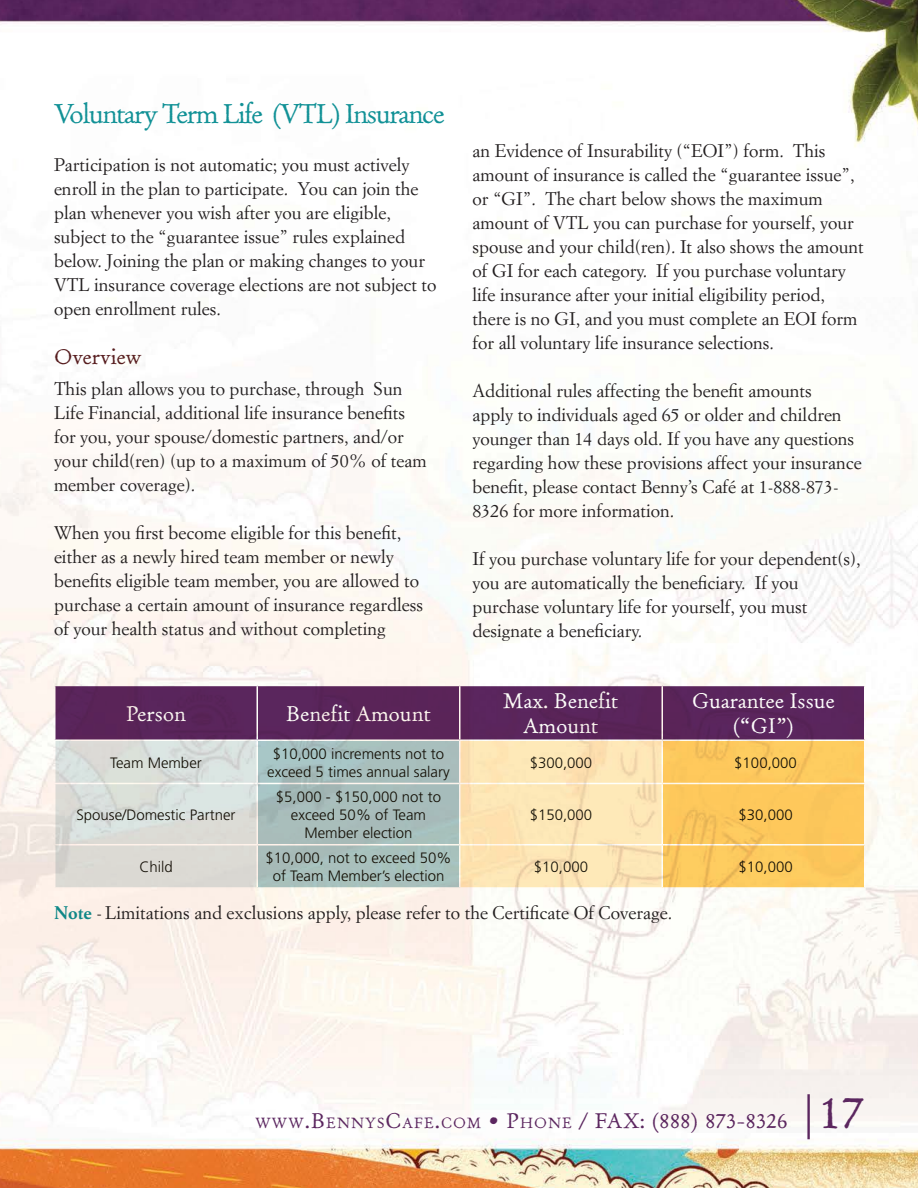
<style>
.page{position:relative;width:918px;height:1188px;background:#fff}
.page>*{position:absolute;margin:0;border:0;box-sizing:border-box;transform-origin:0 0}
.t1{font:27px "Old Claude LP";letter-spacing:-.05em;color:#119196}
.t2{font:21px/25.2px "Old Claude LP";color:#fff;text-align:center}
.t3{font:21px "Old Claude LP";color:#5b265f}
.t4{font:21px "Old Claude LP";color:#571d1f}
.t5{font:18px/24px "Simoncini Garamond";color:#221e1f}
.t6{font:300 15px/18px "Frutiger";color:#141006;text-align:center}
.s1{font-weight:700;color:#119196}
.s2{font-size:14.7px}
.s3{font-style:inherit}
.s4{font-size:45px}
</style>
<div class="page">
<img style="left:0;top:0;width:918px;height:1188px">
<div style="left:56px;top:686px;width:808px;height:53px;background:#5a255b"></div>
<svg style="left:56px;top:741px;width:808px;height:146px;background:#ddd1a9"></svg>
<hr style="left:54px;top:685px;width:203px;height:1px;background:#fff">
<hr style="left:54px;top:686px;width:2px;height:53px;background:#fff">
<hr style="left:257px;top:685px;width:203px;height:1px;background:#fff">
<hr style="left:256px;top:686px;width:2px;height:53px;background:#fff">
<hr style="left:460px;top:685px;width:202px;height:1px;background:#fff">
<hr style="left:459px;top:686px;width:1px;height:53px;background:#fff">
<hr style="left:662px;top:685px;width:204px;height:1px;background:#fff">
<hr style="left:662px;top:686px;width:1px;height:53px;background:#fff">
<hr style="left:864px;top:686px;width:2px;height:53px;background:#fff">
<hr style="left:54px;top:739px;width:203px;height:2px;background:#fff">
<hr style="left:54px;top:741px;width:2px;height:42px;background:#fff">
<hr style="left:257px;top:739px;width:203px;height:2px;background:#fff">
<hr style="left:256px;top:741px;width:2px;height:42px;background:#fff">
<hr style="left:460px;top:739px;width:202px;height:2px;background:#fff">
<hr style="left:459px;top:741px;width:1px;height:42px;background:#fff">
<hr style="left:662px;top:739px;width:204px;height:2px;background:#fff">
<hr style="left:662px;top:741px;width:1px;height:42px;background:#fff">
<hr style="left:864px;top:741px;width:2px;height:42px;background:#fff">
<hr style="left:54px;top:783px;width:203px;height:1px;background:#fff">
<hr style="left:54px;top:784px;width:2px;height:60px;background:#fff">
<hr style="left:257px;top:783px;width:203px;height:1px;background:#fff">
<hr style="left:256px;top:784px;width:2px;height:60px;background:#fff">
<hr style="left:460px;top:783px;width:202px;height:1px;background:#fff">
<hr style="left:459px;top:784px;width:1px;height:60px;background:#fff">
<hr style="left:662px;top:783px;width:204px;height:1px;background:#fff">
<hr style="left:662px;top:784px;width:1px;height:60px;background:#fff">
<hr style="left:864px;top:784px;width:2px;height:60px;background:#fff">
<hr style="left:54px;top:844px;width:203px;height:2px;background:#fff">
<hr style="left:54px;top:846px;width:2px;height:41px;background:#fff">
<hr style="left:257px;top:844px;width:203px;height:2px;background:#fff">
<hr style="left:256px;top:846px;width:2px;height:41px;background:#fff">
<hr style="left:460px;top:844px;width:202px;height:2px;background:#fff">
<hr style="left:459px;top:846px;width:1px;height:41px;background:#fff">
<hr style="left:662px;top:844px;width:204px;height:2px;background:#fff">
<hr style="left:662px;top:846px;width:1px;height:41px;background:#fff">
<hr style="left:864px;top:846px;width:2px;height:41px;background:#fff">
<hr style="left:54px;top:887px;width:203px;height:2px;background:#fff">
<hr style="left:257px;top:887px;width:203px;height:2px;background:#fff">
<hr style="left:460px;top:887px;width:202px;height:2px;background:#fff">
<hr style="left:662px;top:887px;width:204px;height:2px;background:#fff">
<h1 class="t1" style="left:54px;top:97px;width:392px">Voluntary Term Life (VTL) Insurance</h1>
<p class="t5" style="left:54px;top:153px;width:384px">Participation is not automatic; you must actively enroll in the plan to participate. You can join the plan whenever you wish after you are eligible, subject to the “guarantee issue” rules explained below. Joining the plan or making changes to your VTL insurance coverage elections are not subject to open enrollment rules.</p>
<p class="t4" style="left:54px;top:344px;width:89px">Overview</p>
<p class="t5" style="left:54px;top:377px;width:374px">This plan allows you to purchase, through Sun Life Financial, additional life insurance benefits for you, your spouse/domestic partners, and/or your child(ren) (up to a maximum of 50% of team member coverage).</p>
<p class="t5" style="left:54px;top:521px;width:371px">When you first become eligible for this benefit, either as a newly hired team member or newly benefits eligible team member, you are allowed to purchase a certain amount of insurance regardless of your health status and without completing</p>
<p class="t2" style="left:126px;top:701px;width:61px">Person</p>
<p class="t2" style="left:286px;top:701px;width:146px">Benefit Amount</p>
<p class="t5" style="left:472px;top:139px;width:393px">an Evidence of Insurability (“EOI”) form. This amount of insurance is called the “guarantee issue”, or “GI”. The chart below shows the maximum amount of VTL you can purchase for yourself, your spouse and your child(ren). It also shows the amount of GI for each category. If you purchase voluntary life insurance after your initial eligibility period, there is no GI, and you must complete an EOI form for all voluntary life insurance selections.</p>
<p class="t5" style="left:472px;top:379px;width:391px">Additional rules affecting the benefit amounts<br>apply to individuals aged 65 or older and children younger than 14 days old. If you have any questions regarding how these provisions affect your insurance benefit, please contact Benny’s Café at 1-888-873- 8326 for more information.</p>
<p class="t5" style="left:472px;top:547px;width:390px">If you purchase voluntary life for your dependent(s), you are automatically the beneficiary. If you purchase voluntary life for yourself, you must designate a beneficiary.</p>
<p class="t2" style="left:504px;top:689px;width:116px">Max. Benefit<br>Amount</p>
<p class="t2" style="left:692px;top:689px;width:144px">Guarantee Issue (“GI”)</p>
<p class="t6" style="left:110px;top:754px;width:93px">Team Member</p>
<p class="t6" style="left:267px;top:745px;width:184px">$10,000 increments not to exceed 5 times annual salary</p>
<p class="t6" style="left:530px;top:754px;width:64px">$300,000</p>
<p class="t6" style="left:734px;top:754px;width:64px">$100,000</p>
<p class="t6" style="left:76px;top:806px;width:161px">Spouse/Domestic Partner</p>
<p class="t6" style="left:276px;top:788px;width:167px">$5,000 - $150,000 not to exceed 50% of Team<br>Member election</p>
<p class="t6" style="left:530px;top:806px;width:64px">$150,000</p>
<p class="t6" style="left:738px;top:806px;width:56px">$30,000</p>
<p class="t6" style="left:139px;top:858px;width:35px">Child</p>
<p class="t6" style="left:266px;top:849px;width:187px">$10,000, not to exceed 50% of Team Member’s election</p>
<p class="t6" style="left:534px;top:858px;width:56px">$10,000</p>
<p class="t6" style="left:739px;top:858px;width:56px">$10,000</p>
<p class="t5" style="left:54px;top:900px;width:620px"><span class="s1">Note</span> - Limitations and exclusions apply, please refer to the Certificate Of Coverage.</p>
<p class="t3" style="left:256px;top:1108px;width:610px"><span class="s2">WWW</span>.B<span class="s2">ENNYS</span>C<span class="s2">AFE</span>.<span class="s2">COM</span> • P<span class="s2">HONE</span> / FAX: <span class="s3">(</span>888) 873-8326 <span class="s4">|17</span></p>
</div>
